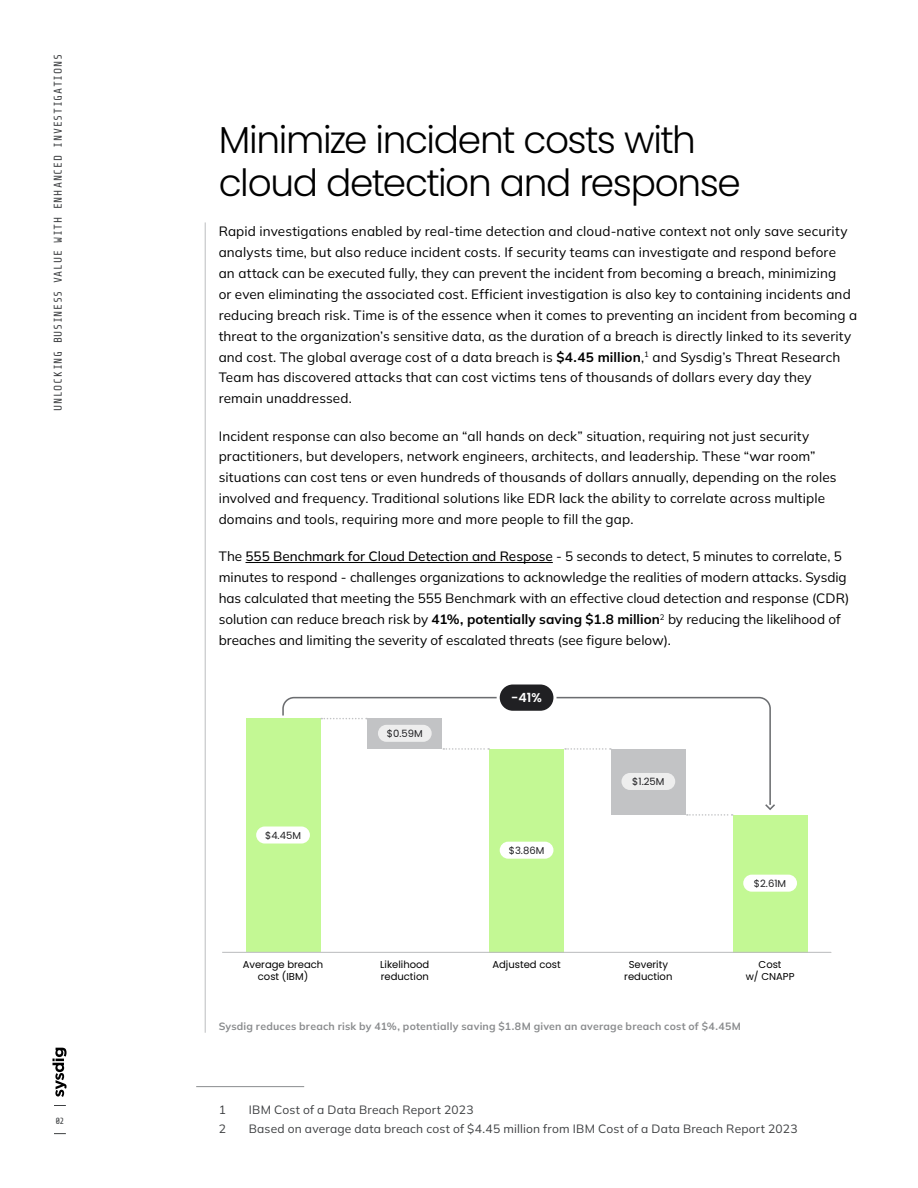
<style>
.page{position:relative;width:918px;height:1188px;background:#fff}
.page>*{position:absolute;margin:0;border:0;box-sizing:border-box;transform-origin:0 0}
.H1_-_Chapter{font:300 37.5px/43.2px "Poppins";letter-spacing:-.035em;color:#000}
.Body{font:13.5px/21px "Mulish";letter-spacing:.01em;color:#000}
.t1{font:600 12.6px "Poppins";color:#fff}
.Footnote{font:12px "Mulish";letter-spacing:.015em;color:#3e4042}
.t2{font:11.25px "Share Tech Mono";letter-spacing:.06em;color:#3e4042}
.Caption_Title_border{font:700 10.5px "Mulish";letter-spacing:.02em;color:#8a8c8e}
.t3{font:10.05px/12.3px "Poppins";color:#000;text-align:center}
.t4{font:10.05px "Poppins";color:#202023}
.t5{font:9px "Share Tech Mono";color:#3e4042}
.s1{font-weight:700}
.s2{font-weight:500}
</style>
<div class="page">
<hr style="left:205px;top:222px;width:1px;height:811px;background:#bbbdbf">
<hr style="left:246px;top:562px;width:307px;height:1px;background:#000">
<div style="left:246px;top:719px;width:74px;height:233px;background:#c3f894"></div>
<div style="left:489px;top:749px;width:75px;height:203px;background:#c3f894"></div>
<div style="left:733px;top:815px;width:74px;height:137px;background:#c3f894"></div>
<div style="left:611px;top:749px;width:75px;height:66px;background:#c2c3c5"></div>
<hr style="left:222px;top:952px;width:609px;height:1px;background:#c2c3c5">
<div style="left:256px;top:827px;width:54px;height:17px;background:#fff;border-radius:9px"></div>
<div style="left:500px;top:842px;width:53px;height:17px;background:#fff;border-radius:9px"></div>
<div style="left:743px;top:875px;width:54px;height:17px;background:#fff;border-radius:9px"></div>
<svg style="left:282px;top:696px;width:489px;height:110px"></svg>
<svg style="left:765px;top:804px;width:10px;height:6px"></svg>
<svg style="left:497px;top:684px;width:60px;height:30px"></svg>
<svg style="left:321px;top:718px;width:46px;height:1px"></svg>
<svg style="left:443px;top:748px;width:46px;height:2px"></svg>
<svg style="left:565px;top:748px;width:46px;height:2px"></svg>
<svg style="left:687px;top:814px;width:46px;height:2px"></svg>
<hr style="left:196px;top:1086px;width:108px;height:1px;background:#8a8c8e">
<svg style="left:54px;top:1133px;width:12px;height:1px"></svg>
<svg style="left:54px;top:1105px;width:12px;height:1px"></svg>
<svg style="left:52px;top:1048px;width:15px;height:49px"></svg>
<p class="t2" style="left:52px;top:411px;width:356px;rotate:-90deg">Unlocking Business Value with Enhanced Investigations</p>
<p class="t5" style="left:55px;top:1116px;width:11px">02</p>
<p class="H1_-_Chapter" style="left:219px;top:119px;width:524px">Minimize incident costs with cloud detection and response</p>
<p class="Body" style="left:219px;top:220px;width:640px">Rapid investigations enabled by real-time detection and cloud-native context not only save security analysts time, but also reduce incident costs. If security teams can investigate and respond before<br>an attack can be executed fully, they can prevent the incident from becoming a breach, minimizing<br>or even eliminating the associated cost. Efficient investigation is also key to containing incidents and reducing breach risk. Time is of the essence when it comes to preventing an incident from becoming a threat to the organization’s sensitive data, as the duration of a breach is directly linked to its severity and cost. The global average cost of a data breach is <span class="s1">$4.45 million</span>,<sup>1</sup> and Sysdig’s Threat Research Team has discovered attacks that can cost victims tens of thousands of dollars every day they remain unaddressed.</p>
<p class="Body" style="left:219px;top:425px;width:619px">Incident response can also become an “all hands on deck” situation, requiring not just security practitioners, but developers, network engineers, architects, and leadership. These “war room” situations can cost tens or even hundreds of thousands of dollars annually, depending on the roles involved and frequency. Traditional solutions like EDR lack the ability to correlate across multiple domains and tools, requiring more and more people to fill the gap.</p>
<p class="Body" style="left:219px;top:546px;width:632px">The <span class="s2">555 Benchmark for Cloud Detection and Respose</span> - 5 seconds to detect, 5 minutes to correlate, 5 minutes to respond - challenges organizations to acknowledge the realities of modern attacks. Sysdig has calculated that meeting the 555 Benchmark with an effective cloud detection and response (CDR) solution can reduce breach risk by <span class="s1">41%, potentially saving $1.8 million</span><sup>2</sup> by reducing the likelihood of breaches and limiting the severity of escalated threats (see figure below).</p>
<p class="t4" style="left:265px;top:829px;width:37px">$4.45M</p>
<p class="t4" style="left:387px;top:728px;width:37px">$0.59M</p>
<p class="t1" style="left:511px;top:691px;width:32px">-41%</p>
<p class="t4" style="left:509px;top:844px;width:37px">$3.86M</p>
<p class="t4" style="left:632px;top:776px;width:34px">$1.25M</p>
<p class="t4" style="left:754px;top:877px;width:34px">$2.61M</p>
<p class="t3" style="left:243px;top:958px;width:82px">Average breach cost (IBM)</p>
<p class="t3" style="left:380px;top:958px;width:51px;text-align:left">Likelihood reduction</p>
<p class="t3" style="left:492px;top:958px;width:70px">Adjusted cost</p>
<p class="t3" style="left:624px;top:958px;width:50px">Severity reduction</p>
<p class="t3" style="left:746px;top:958px;width:50px">Cost<br>w/ CNAPP</p>
<p class="Caption_Title_border" style="left:219px;top:1019px;width:524px">Sysdig reduces breach risk by 41%, potentially saving $1.8M given an average breach cost of $4.45M</p>
<p class="Footnote" style="left:219px;top:1101px;width:9px">1</p>
<p class="Footnote" style="left:249px;top:1101px;width:226px">IBM Cost of a Data Breach Report 2023</p>
<p class="Footnote" style="left:219px;top:1121px;width:9px">2</p>
<p class="Footnote" style="left:249px;top:1121px;width:550px">Based on average data breach cost of $4.45 million from IBM Cost of a Data Breach Report 2023</p>
</div>
